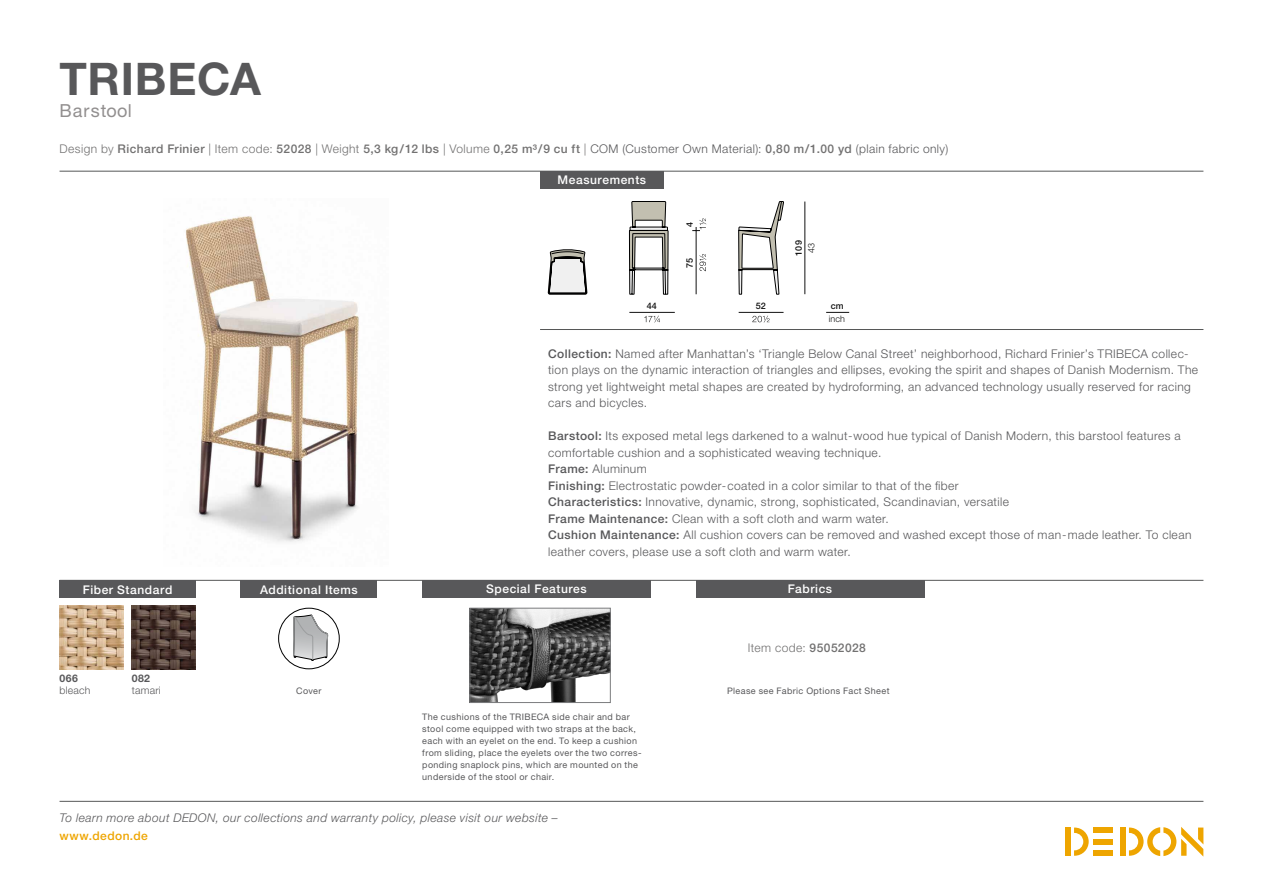
<style>
.page{position:relative;width:1263px;height:893px;background:#fff}
.page>*{position:absolute;margin:0;border:0;box-sizing:border-box;transform-origin:0 0}
.t1{font:700 45px "Helvetica Neue LT";letter-spacing:.015em;color:#58585a}
.t2{font:18px "Helvetica Neue LT";letter-spacing:.055em;color:#928f8f}
.t3{font:300 12px/16.5px "Helvetica Neue LT";letter-spacing:.035em;color:#58585a}
.t4{font:500 12px "Helvetica Neue LT";letter-spacing:.035em;color:#727171}
.t5{font:italic 300 12px "Helvetica Neue LT";letter-spacing:.035em;color:#58585a}
.t6{font:500 12px "Helvetica Neue LT";letter-spacing:.045em;color:#fff}
.t7{font:300 12px "Helvetica Neue LT";letter-spacing:.035em;color:#727171}
.t8{font:500 12px "Helvetica Neue LT";letter-spacing:.035em;color:#eea500}
.t9{font:300 10.5px "Helvetica Neue LT";letter-spacing:.02em;color:#58585a}
.t10{font:700 10.5px "Helvetica Neue LT";letter-spacing:.04em;color:#58585a}
.t11{font:9px/12px "Helvetica Neue LT";letter-spacing:.04em;color:#58585a}
.t12{font:500 9px "Helvetica Neue LT";color:#121212}
.t13{font:300 9px "Helvetica Neue LT";color:#121212}
.s1{font-weight:300}
.s2{font-weight:300;color:#58585a}
.s3{font-weight:500}
</style>
<div class="page">
<div style="left:1120px;top:827px;width:5px;height:29px;background:#eea500"></div>
<div style="left:1094px;top:827px;width:19px;height:6px;background:#eea500"></div>
<div style="left:1094px;top:850px;width:19px;height:6px;background:#eea500"></div>
<div style="left:1094px;top:839px;width:19px;height:5px;background:#eea500"></div>
<svg style="left:1074px;top:827px;width:15px;height:29px"></svg>
<div style="left:1065px;top:827px;width:6px;height:29px;background:#eea500"></div>
<svg style="left:1129px;top:827px;width:74px;height:29px"></svg>
<hr style="left:60px;top:801px;width:1143px;height:1px;background:#565757">
<img style="left:132px;top:605px;width:64px;height:64px">
<img style="left:60px;top:605px;width:63px;height:64px">
<img style="left:186px;top:216px;width:174px;height:326px">
<hr style="left:60px;top:580px;width:1143px;height:1px;background:#565757">
<hr style="left:60px;top:171px;width:1143px;height:1px;background:#565757">
<hr style="left:540px;top:329px;width:663px;height:1px;background:#565757">
<div style="left:540px;top:171px;width:124px;height:17px;background:#58585a"></div>
<div style="left:241px;top:580px;width:136px;height:18px;background:#58585a"></div>
<div style="left:60px;top:580px;width:136px;height:18px;background:#58585a"></div>
<div style="left:278px;top:608px;width:61px;height:61px;border:1px solid #000;border-radius:50%"></div>
<svg style="left:293px;top:615px;width:35px;height:46px"></svg>
<svg style="left:826px;top:312px;width:23px;height:1px"></svg>
<svg style="left:752px;top:316px;width:17px;height:6px"></svg>
<hr style="left:739px;top:312px;width:44px;height:1px;background:#121212">
<hr style="left:805px;top:202px;width:1px;height:92px;background:#121212">
<svg style="left:699px;top:254px;width:7px;height:17px"></svg>
<hr style="left:696px;top:231px;width:1px;height:63px;background:#121212">
<svg style="left:692px;top:218px;width:14px;height:13px"></svg>
<hr style="left:629px;top:312px;width:46px;height:1px;background:#121212">
<svg style="left:738px;top:201px;width:46px;height:94px"></svg>
<svg style="left:629px;top:188px;width:39px;height:134px"></svg>
<svg style="left:548px;top:249px;width:39px;height:46px"></svg>
<div style="left:696px;top:580px;width:228px;height:17px;background:#58585a"></div>
<div style="left:422px;top:580px;width:229px;height:17px;background:#58585a"></div>
<img style="left:472px;top:610px;width:136px;height:91px">
<div style="left:470px;top:608px;width:140px;height:95px;border:1px solid #7b7c7e"></div>
<h1 class="t1" style="left:60px;top:51px;width:203px">TRIBECA</h1>
<h2 class="t2" style="left:60px;top:100px;width:74px">Barstool</h2>
<p class="t4" style="left:60px;top:142px;width:890px"><span class="s1">Design by</span> Richard Frinier <span class="s1">| Item code:</span> 52028 <span class="s1">| Weight</span> 5,3 kg/12 lbs <span class="s1">| Volume</span> 0,25 m³/9 cu ft <span class="s1">|</span> <span class="s2">COM (Customer Own Material):</span> 0,80 m/1.00 yd <span class="s2">(plain fabric only)</span></p>
<p class="t6" style="left:558px;top:173px;width:90px">Measurements</p>
<p class="t12" style="left:647px;top:301px;width:12px">44</p>
<p class="t12" style="left:684px;top:227px;width:7px;rotate:-90deg">4</p>
<p class="t12" style="left:684px;top:268px;width:12px;rotate:-90deg">75</p>
<p class="t12" style="left:756px;top:301px;width:12px">52</p>
<p class="t12" style="left:793px;top:256px;width:17px;rotate:-90deg">109</p>
<p class="t13" style="left:806px;top:253px;width:12px;rotate:-90deg">43</p>
<p class="t12" style="left:831px;top:301px;width:14px">cm</p>
<p class="t13" style="left:829px;top:313px;width:18px">inch</p>
<p class="t6" style="left:83px;top:582px;width:91px">Fiber Standard</p>
<p class="t6" style="left:260px;top:582px;width:99px">Additional Items</p>
<p class="t10" style="left:60px;top:671px;width:20px">066</p>
<p class="t9" style="left:60px;top:684px;width:33px">bleach</p>
<p class="t10" style="left:132px;top:671px;width:20px">082</p>
<p class="t9" style="left:132px;top:684px;width:31px">tamari</p>
<p class="t11" style="left:296px;top:684px;width:27px">Cover</p>
<p class="t3" style="left:548px;top:345px;width:651px"><span class="s3">Collection:</span> Named after Manhattan’s ‘Triangle Below Canal Street’ neighborhood, Richard Frinier’s TRIBECA collec&shy;tion plays on the dynamic interaction of triangles and ellipses, evoking the spirit and shapes of Danish Modernism. The strong yet lightweight metal shapes are created by hydroforming, an advanced technology usually reserved for racing cars and bicycles.</p>
<p class="t3" style="left:548px;top:427px;width:645px"><span class="s3">Barstool:</span> Its exposed metal legs darkened to a walnut-wood hue typical of Danish Modern, this barstool features a comfortable cushion and a sophisticated weaving technique.<br><span class="s3">Frame:</span> Aluminum<br><span class="s3">Finishing:</span> Electrostatic powder-coated in a color similar to that of the fiber<br><span class="s3">Characteristics:</span> Innovative, dynamic, strong, sophisticated, Scandinavian, versatile<br><span class="s3">Frame Maintenance:</span> Clean with a soft cloth and warm water.<br><span class="s3">Cushion Maintenance:</span> All cushion covers can be removed and washed except those of man-made leather. To clean leather covers, please use a soft cloth and warm water.</p>
<p class="t6" style="left:486px;top:582px;width:102px">Special Features</p>
<p class="t11" style="left:422px;top:711px;width:221px">The cushions of the TRIBECA side chair and bar stool come equipped with two straps at the back, each with an eyelet on the end. To keep a cushion from sliding, place the eyelets over the two corres&shy;ponding snaplock pins, which are mounted on the underside of the stool or chair.</p>
<p class="t6" style="left:788px;top:582px;width:46px">Fabrics</p>
<p class="t7" style="left:748px;top:640px;width:120px">Item code: <span class="s3">95052028</span></p>
<p class="t11" style="left:727px;top:684px;width:164px">Please see Fabric Options Fact Sheet</p>
<p class="t5" style="left:60px;top:811px;width:500px">To learn more about DEDON, our collections and warranty policy, please visit our website –</p>
<p class="t8" style="left:60px;top:829px;width:90px">www.dedon.de</p>
</div>
